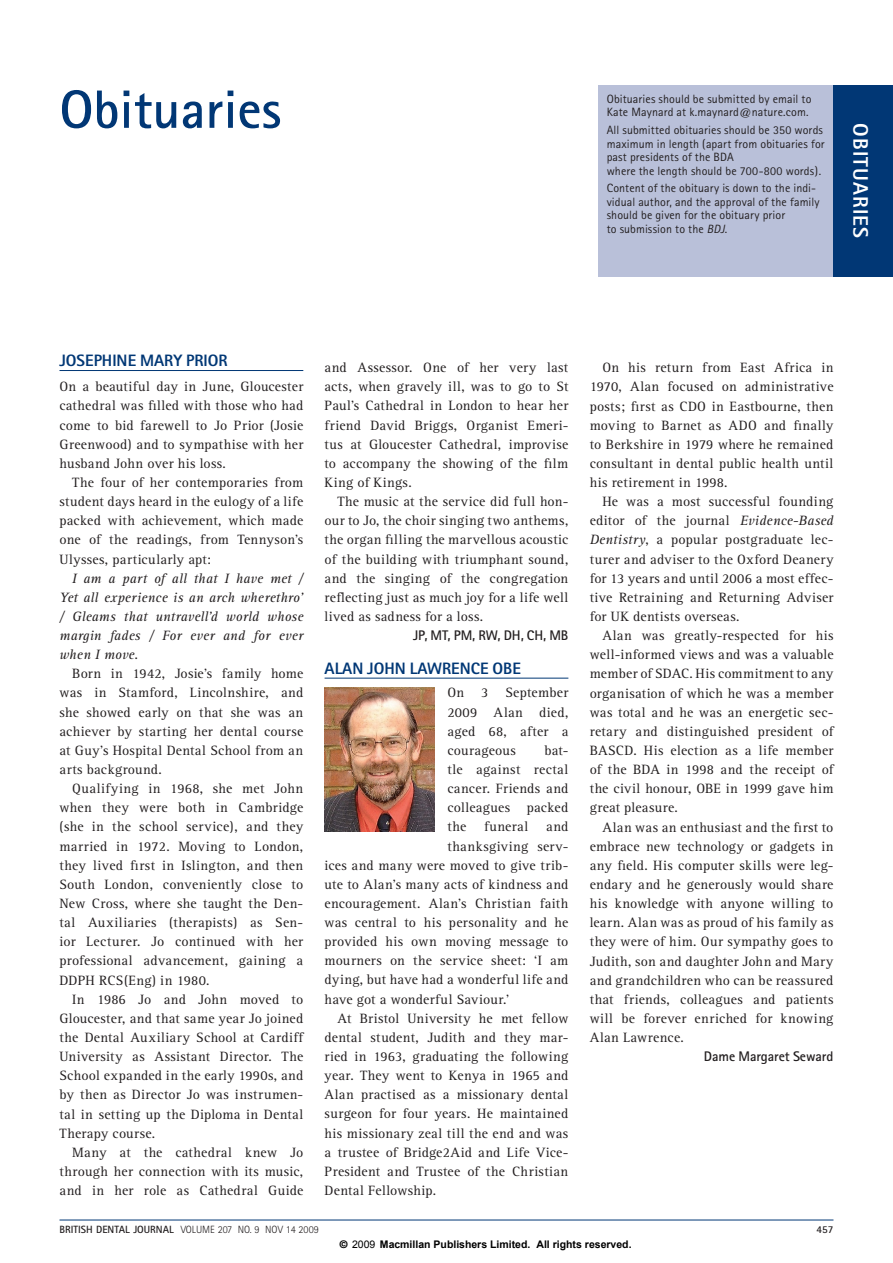
<style>
.page{position:relative;width:893px;height:1263px;background:#fff}
.page>*{position:absolute;margin:0;border:0;box-sizing:border-box;transform-origin:0 0}
.t1{font:700 54px "Rotis Sans Serif";color:#013775}
.t2{font:800 21px "Rotis Sans Serif";letter-spacing:.045em;color:#fff}
.t3{font:800 16.5px "Rotis Sans Serif";color:#013775}
.t4{font:13.95px/19.2px "Rotis Serif";letter-spacing:.02em;color:#231f20;text-align:justify}
.t5{font:italic 13.95px/19.2px "Rotis Serif";letter-spacing:.01em;color:#231f20;text-align:justify}
.t6{font:700 13.95px "Rotis Sans Serif";letter-spacing:-.005em;color:#231f20}
.t7{font:12px/13.5px "Rotis Sans Serif";letter-spacing:.01em;color:#231f20}
.t8{font:700 10.5px "Arial";color:#000}
.t9{font:300 10.5px "Rotis Sans Serif";color:#231f20}
.t10{font:700 10.5px "Rotis Sans Serif";color:#231f20}
.s1{font-style:italic}
.s2{font-weight:700}
.s3{font-family:"Helvetica"}
.s4{font-weight:400}
</style>
<div class="page">
<hr style="left:59px;top:370px;width:244px;height:1px;background:#013775">
<hr style="left:325px;top:678px;width:243px;height:1px;background:#013775">
<img style="left:325px;top:687px;width:110px;height:144px">
<hr style="left:59px;top:1220px;width:774px;height:1px;background:#013775">
<div style="left:598px;top:85px;width:295px;height:191px;background:#b9c0d9"></div>
<div style="left:833px;top:85px;width:60px;height:191px;background:#013775"></div>
<h1 class="t1" style="left:59px;top:91px;width:223px">Obituaries</h1>
<p class="t7" style="left:607px;top:93px;width:206px">Obituaries should be submitted by email to<br>Kate Maynard at k.maynard@nature.com.</p>
<p class="t7" style="left:607px;top:124px;width:220px">All submitted obituaries should be 350 words maximum in length (apart from obituaries for past presidents of the BDA<br>where the length should be 700-800 words).</p>
<p class="t7" style="left:607px;top:183px;width:214px">Content of the obituary is down to the indi&shy;vidual author, and the approval of the family should be given for the obituary prior<br>to submission to the <span class="s1">BDJ</span>.</p>
<h2 class="t2" style="left:868px;top:123px;width:116px;rotate:90deg">OBITUARIES</h2>
<p class="t3" style="left:59px;top:355px;width:170px">JOSEPHINE MARY PRIOR</p>
<p class="t4" style="left:59px;top:378px;width:245px">On a beautiful day in June, Gloucester cathedral was filled with those who had come to bid farewell to Jo Prior (Josie Greenwood) and to sympathise with her husband John over his loss.</p>
<p class="t4" style="left:59px;top:474px;width:245px;text-indent:13px">The four of her contemporaries from student days heard in the eulogy of a life packed with achievement, which made one of the readings, from Tennyson’s Ulysses, particularly apt:</p>
<p class="t5" style="left:59px;top:570px;width:245px;text-indent:13px">I am a part of all that I have met / Yet all experience is an arch wherethro’ / Gleams that untravell’d world whose margin fades / For ever and for ever when I move.</p>
<p class="t4" style="left:59px;top:665px;width:245px;text-indent:13px">Born in 1942, Josie’s family home was in Stamford, Lincolnshire, and she showed early on that she was an achiever by starting her dental course at Guy’s Hospital Dental School from an arts background.</p>
<p class="t4" style="left:59px;top:780px;width:245px;text-indent:13px">Qualifying in 1968, she met John when they were both in Cambridge (she in the school service), and they married in 1972. Moving to London, they lived first in Islington, and then South London, conveniently close to New Cross, where she taught the Den&shy;tal Auxiliaries (therapists) as Sen&shy;ior Lecturer. Jo continued with her professional advancement, gaining a DDPH RCS(Eng) in 1980.</p>
<p class="t4" style="left:59px;top:991px;width:245px;text-indent:13px">In 1986 Jo and John moved to Gloucester, and that same year Jo joined the Dental Auxiliary School at Cardiff University as Assistant Director. The School expanded in the early 1990s, and by then as Director Jo was instrumen&shy;tal in setting up the Diploma in Dental Therapy course.</p>
<p class="t4" style="left:59px;top:1144px;width:245px;text-indent:13px">Many at the cathedral knew Jo through her connection with its music, and in her role as Cathedral Guide</p>
<p class="t4" style="left:325px;top:359px;width:245px">and Assessor. One of her very last acts, when gravely ill, was to go to St Paul’s Cathedral in London to hear her friend David Briggs, Organist Emeri&shy;tus at Gloucester Cathedral, improvise to accompany the showing of the film King of Kings.</p>
<p class="t4" style="left:325px;top:493px;width:245px;text-indent:13px">The music at the service did full hon&shy;our to Jo, the choir singing two anthems, the organ filling the marvellous acoustic of the building with triumphant sound, and the singing of the congregation reflecting just as much joy for a life well lived as sadness for a loss.</p>
<p class="t6" style="left:413px;top:630px;width:157px">JP, MT, PM, RW, DH, CH, MB</p>
<p class="t3" style="left:325px;top:662px;width:198px">ALAN JOHN LAWRENCE OBE</p>
<p class="t4" style="left:447px;top:684px;width:122px">On 3 September 2009 Alan died, aged 68, after a courageous</p>
<p class="t4" style="left:447px;top:742px;width:122px;text-indent:97px">bat&shy;tle against rectal cancer. Friends and colleagues packed the</p>
<p class="t4" style="left:484px;top:818px;width:46px">funeral</p>
<p class="t4" style="left:546px;top:818px;width:24px">and</p>
<p class="t4" style="left:447px;top:838px;width:122px">thanksgiving serv-</p>
<p class="t4" style="left:325px;top:857px;width:245px">ices and many were moved to give trib-</p>
<p class="t4" style="left:325px;top:876px;width:245px">ute to Alan’s many acts of kindness and</p>
<p class="t4" style="left:325px;top:895px;width:245px">encouragement. Alan’s Christian faith</p>
<p class="t4" style="left:325px;top:914px;width:245px">was central to his personality and he</p>
<p class="t4" style="left:325px;top:933px;width:245px">provided his own moving message to</p>
<p class="t4" style="left:325px;top:952px;width:245px">mourners on the service sheet: ‘I am</p>
<p class="t4" style="left:325px;top:972px;width:245px">dying, but have had a wonderful life and</p>
<p class="t4" style="left:325px;top:991px;width:186px">have got a wonderful Saviour.’</p>
<p class="t4" style="left:337px;top:1010px;width:233px">At Bristol University he met fellow</p>
<p class="t4" style="left:325px;top:1029px;width:245px">dental student, Judith and they mar-</p>
<p class="t4" style="left:325px;top:1048px;width:245px">ried in 1963, graduating the following</p>
<p class="t4" style="left:325px;top:1067px;width:245px">year. They went to Kenya in 1965 and</p>
<p class="t4" style="left:325px;top:1086px;width:245px">Alan practised as a missionary dental</p>
<p class="t4" style="left:325px;top:1105px;width:245px">surgeon for four years. He maintained</p>
<p class="t4" style="left:325px;top:1125px;width:245px">his missionary zeal till the end and was</p>
<p class="t4" style="left:325px;top:1144px;width:245px">a trustee of Bridge2Aid and Life Vice-</p>
<p class="t4" style="left:325px;top:1163px;width:245px">President and Trustee of the Christian</p>
<p class="t4" style="left:325px;top:1182px;width:113px">Dental Fellowship.</p>
<p class="t4" style="left:590px;top:359px;width:245px;text-indent:13px">On his return from East Africa in 1970, Alan focused on administrative posts; first as CDO in Eastbourne, then moving to Barnet as ADO and finally to Berkshire in 1979 where he remained consultant in dental public health until his retirement in 1998.</p>
<p class="t4" style="left:590px;top:493px;width:245px;text-indent:13px">He was a most successful founding editor of the journal <span class="s1">Evidence-Based Dentistry</span>, a popular postgraduate lec&shy;turer and adviser to the Oxford Deanery for 13 years and until 2006 a most effec&shy;tive Retraining and Returning Adviser for UK dentists overseas.</p>
<p class="t4" style="left:590px;top:627px;width:245px;text-indent:13px">Alan was greatly-respected for his well-informed views and was a valuable member of SDAC. His commitment to any organisation of which he was a member was total and he was an energetic sec&shy;retary and distinguished president of BASCD. His election as a life member of the BDA in 1998 and the receipt of the civil honour, OBE in 1999 gave him great pleasure.</p>
<p class="t4" style="left:590px;top:819px;width:245px;text-indent:13px">Alan was an enthusiast and the first to embrace new technology or gadgets in any field. His computer skills were leg&shy;endary and he generously would share his knowledge with anyone willing to learn. Alan was as proud of his family as they were of him. Our sympathy goes to Judith, son and daughter John and Mary and grandchildren who can be reassured that friends, colleagues and patients will be forever enriched for knowing Alan Lawrence.</p>
<p class="t6" style="left:704px;top:1052px;width:131px">Dame Margaret Seward</p>
<p class="t9" style="left:59px;top:1226px;width:261px"><span class="s2">BRITISH DENTAL JOURNAL</span> VOLUME 207 NO. 9 NOV 14 2009</p>
<p class="t10" style="left:816px;top:1226px;width:18px">457</p>
<p class="t8" style="left:340px;top:1237px;width:293px"><span class="s3">©</span> <span class="s4">2009</span> Macmillan Publishers Limited. All rights reserved.</p>
</div>
